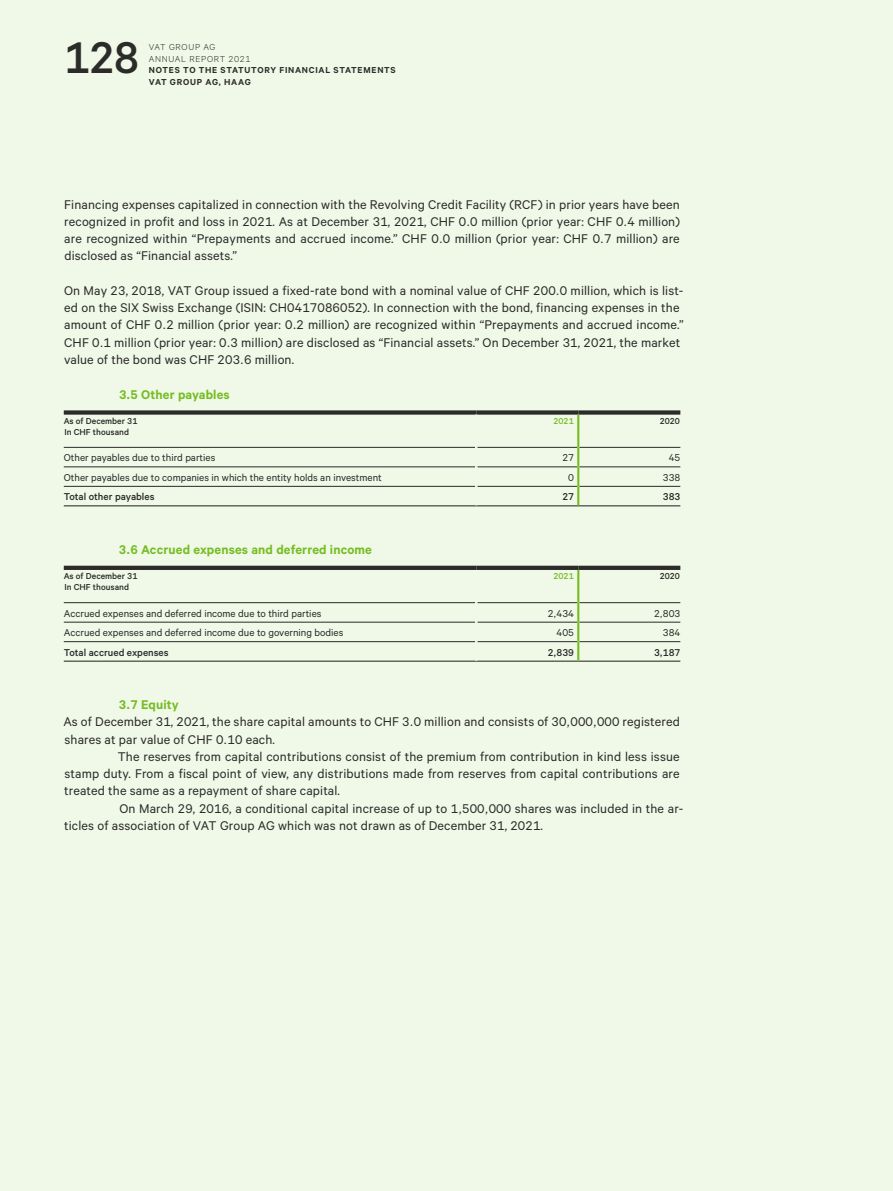
<style>
.page{position:relative;width:893px;height:1191px;background:#f0f8e8}
.page>*{position:absolute;margin:0;border:0;box-sizing:border-box;transform-origin:0 0}
.t1{font:500 49.95px "Calibre";color:#2b2b29}
.t2{font:14.25px/17.2px "Calibre";letter-spacing:.01em;color:#2b2b29}
.t3{font:600 14.25px "Calibre";letter-spacing:.01em;color:#76bd22}
.t4{font:11.25px "Calibre";color:#2b2b29}
.t5{font:500 11.25px "Calibre";color:#2b2b29}
.t6{font:500 9.75px/10.5px "Calibre";color:#2b2b29}
.t7{font:600 9.75px/11.7px "Calibre";letter-spacing:.075em;color:#2b2b29}
.t8{font:300 9.75px/11.7px "Calibre";letter-spacing:.07em;color:#2b2b29}
.t9{font:500 9.75px "Calibre";color:#76bd22}
</style>
<div class="page">
<svg style="left:64px;top:410px;width:412px;height:4px;background:#3e3f3b"></svg>
<hr style="left:64px;top:447px;width:411px;height:1px;background:#2b2b29">
<hr style="left:64px;top:466px;width:411px;height:1px;background:#2b2b29">
<hr style="left:64px;top:486px;width:411px;height:1px;background:#2b2b29">
<hr style="left:64px;top:505px;width:412px;height:1px;background:#2b2b29">
<svg style="left:476px;top:410px;width:102px;height:4px"></svg>
<svg style="left:578px;top:410px;width:102px;height:4px"></svg>
<hr style="left:477px;top:447px;width:100px;height:1px;background:#2b2b29">
<hr style="left:579px;top:447px;width:101px;height:1px;background:#2b2b29">
<hr style="left:477px;top:466px;width:100px;height:1px;background:#2b2b29">
<hr style="left:579px;top:466px;width:101px;height:1px;background:#2b2b29">
<hr style="left:477px;top:486px;width:100px;height:1px;background:#2b2b29">
<hr style="left:579px;top:486px;width:101px;height:1px;background:#2b2b29">
<hr style="left:476px;top:505px;width:102px;height:1px;background:#2b2b29">
<hr style="left:578px;top:505px;width:102px;height:1px;background:#2b2b29">
<hr style="left:577px;top:414px;width:2px;height:33px;background:#76bd22">
<hr style="left:577px;top:447px;width:2px;height:20px;background:#76bd22">
<svg style="left:577px;top:467px;width:2px;height:38px"></svg>
<div style="left:64px;top:565px;width:412px;height:5px;background:#2b2b29"></div>
<hr style="left:64px;top:602px;width:411px;height:1px;background:#2b2b29">
<hr style="left:64px;top:622px;width:411px;height:1px;background:#2b2b29">
<hr style="left:64px;top:641px;width:411px;height:1px;background:#2b2b29">
<hr style="left:64px;top:660px;width:412px;height:1px;background:#2b2b29">
<div style="left:476px;top:565px;width:102px;height:5px;background:#2b2b29"></div>
<div style="left:578px;top:565px;width:102px;height:5px;background:#2b2b29"></div>
<hr style="left:477px;top:602px;width:100px;height:1px;background:#2b2b29">
<hr style="left:579px;top:602px;width:101px;height:1px;background:#2b2b29">
<hr style="left:477px;top:622px;width:100px;height:1px;background:#2b2b29">
<hr style="left:579px;top:622px;width:101px;height:1px;background:#2b2b29">
<hr style="left:477px;top:641px;width:100px;height:1px;background:#2b2b29">
<hr style="left:579px;top:641px;width:101px;height:1px;background:#2b2b29">
<hr style="left:476px;top:660px;width:102px;height:1px;background:#2b2b29">
<hr style="left:578px;top:660px;width:102px;height:1px;background:#2b2b29">
<hr style="left:577px;top:570px;width:2px;height:32px;background:#76bd22">
<hr style="left:577px;top:602px;width:2px;height:20px;background:#76bd22">
<svg style="left:577px;top:622px;width:2px;height:38px"></svg>
<h1 class="t1" style="left:64px;top:28px;width:77px">128</h1>
<p class="t8" style="left:149px;top:41px;width:103px">VAT GROUP AG<br>ANNUAL REPORT 2021</p>
<p class="t7" style="left:149px;top:64px;width:248px">NOTES TO THE STATUTORY FINANCIAL STATEMENTS<br>VAT GROUP AG, HAAG</p>
<p class="t2" style="left:64px;top:195px;width:617px;text-align:justify">Financing expenses capitalized in connection with the Revolving Credit Facility (RCF) in prior years have been recognized in profit and loss in 2021. As at December 31, 2021, CHF 0.0 million (prior year: CHF 0.4 million) are recognized within “Prepayments and accrued income.” CHF 0.0 million (prior year: CHF 0.7 million) are disclosed as “Financial assets.”</p>
<p class="t2" style="left:64px;top:281px;width:621px">On May 23, 2018, VAT Group issued a fixed-rate bond with a nominal value of CHF 200.0 million, which is list&shy;ed on the SIX Swiss Exchange (ISIN: CH0417086052). In connection with the bond, financing expenses in the amount of CHF 0.2 million (prior year: 0.2 million) are recognized within “Prepayments and accrued income.” CHF 0.1 million (prior year: 0.3 million) are disclosed as “Financial assets.” On December 31, 2021, the market value of the bond was CHF 203.6 million.</p>
<p class="t3" style="left:119px;top:385px;width:112px">3.5 Other payables</p>
<p class="t6" style="left:64px;top:415px;width:75px">As of December 31<br>In CHF thousand</p>
<p class="t9" style="left:553px;top:415px;width:22px">2021</p>
<p class="t6" style="left:660px;top:415px;width:22px">2020</p>
<p class="t4" style="left:64px;top:451px;width:153px">Other payables due to third parties</p>
<p class="t4" style="left:562px;top:451px;width:13px">27</p>
<p class="t4" style="left:669px;top:451px;width:13px">45</p>
<p class="t4" style="left:64px;top:471px;width:320px">Other payables due to companies in which the entity holds an investment</p>
<p class="t4" style="left:568px;top:471px;width:7px">0</p>
<p class="t4" style="left:663px;top:471px;width:19px">338</p>
<p class="t5" style="left:64px;top:490px;width:92px">Total other payables</p>
<p class="t5" style="left:562px;top:490px;width:13px">27</p>
<p class="t5" style="left:663px;top:490px;width:19px">383</p>
<p class="t3" style="left:119px;top:541px;width:254px">3.6 Accrued expenses and deferred income</p>
<p class="t6" style="left:64px;top:571px;width:75px">As of December 31<br>In CHF thousand</p>
<p class="t9" style="left:553px;top:570px;width:22px">2021</p>
<p class="t6" style="left:660px;top:571px;width:22px">2020</p>
<p class="t4" style="left:64px;top:606px;width:259px">Accrued expenses and deferred income due to third parties</p>
<p class="t4" style="left:548px;top:606px;width:28px">2,434</p>
<p class="t4" style="left:654px;top:606px;width:28px">2,803</p>
<p class="t4" style="left:64px;top:626px;width:281px">Accrued expenses and deferred income due to governing bodies</p>
<p class="t4" style="left:556px;top:626px;width:19px">405</p>
<p class="t4" style="left:663px;top:626px;width:19px">384</p>
<p class="t5" style="left:64px;top:645px;width:106px">Total accrued expenses</p>
<p class="t5" style="left:548px;top:645px;width:28px">2,839</p>
<p class="t5" style="left:654px;top:645px;width:28px">3,187</p>
<p class="t3" style="left:119px;top:696px;width:61px">3.7 Equity</p>
<p class="t2" style="left:63px;top:713px;width:618px">As of December 31, 2021, the share capital amounts to CHF 3.0 million and consists of 30,000,000 registered shares at par value of CHF 0.10 each.</p>
<p class="t2" style="left:64px;top:747px;width:617px;text-align:justify;text-indent:54px">The reserves from capital contributions consist of the premium from contribution in kind less issue stamp duty. From a fiscal point of view, any distributions made from reserves from capital contributions are treated the same as a repayment of share capital.</p>
<p class="t2" style="left:64px;top:799px;width:621px;text-indent:55px">On March 29, 2016, a conditional capital increase of up to 1,500,000 shares was included in the ar&shy;ticles of association of VAT Group AG which was not drawn as of December 31, 2021.</p>
</div>
